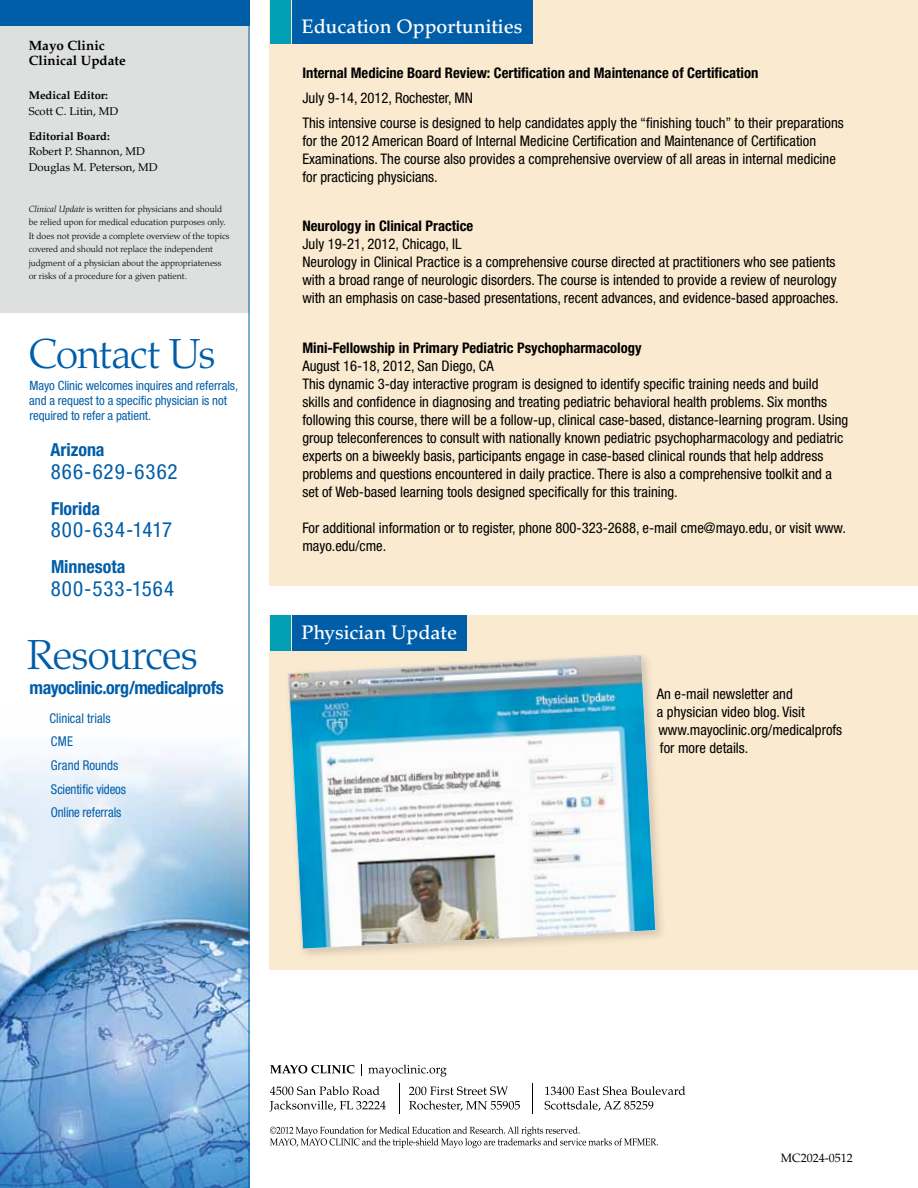
<style>
.page{position:relative;width:918px;height:1188px;background:#fff}
.page>*{position:absolute;margin:0;border:0;box-sizing:border-box;transform-origin:0 0}
.t1{font:300 42px "Palatino LT Std";letter-spacing:-.03em;color:#005da8}
.t2{font:condensed 21px "Helvetica Neue LT Std";letter-spacing:.05em;color:#005da8}
.t3{font:500 19.5px "Palatino LT Std";color:#fff}
.t4{font:700 condensed 18px "Helvetica Neue LT Std";letter-spacing:-.01em;color:#005da8}
.t5{font:condensed 14.7px/18px "Helvetica Neue LT Std";color:#000}
.t6{font:700 condensed 14.7px "Helvetica Neue LT Std";color:#000}
.t7{font:condensed 13.5px/23.7px "Helvetica Neue LT Std";color:#005da8;scale:.95 1}
.t8{font:700 13.5px/15.8px "Palatino LT Std";color:#000}
.t9{font:condensed 12.75px/15px "Helvetica Neue LT Std";letter-spacing:-.005em;color:#005da8}
.t10{font:12px "Palatino LT Std";color:#000}
.t11{font:11.25px/15.8px "Palatino LT Std";color:#000}
.t12{font:700 11.25px "Palatino LT Std";color:#000}
.t13{font:300 9px/13.5px "Palatino LT Std";color:#000}
.s1{font-style:italic}
</style>
<div class="page">
<div style="left:0;top:0;width:249px;height:27px;background:#005da8"></div>
<div style="left:0;top:26px;width:249px;height:287px;background:#dedfdf"></div>
<img style="left:0;top:704px;width:249px;height:484px">
<svg style="left:270px;top:1065px;width:85px;height:9px"></svg>
<svg style="left:361px;top:1064px;width:1px;height:12px"></svg>
<svg style="left:368px;top:1065px;width:79px;height:12px"></svg>
<svg style="left:270px;top:1086px;width:110px;height:9px"></svg>
<svg style="left:409px;top:1086px;width:99px;height:9px"></svg>
<svg style="left:545px;top:1086px;width:140px;height:9px"></svg>
<svg style="left:270px;top:1101px;width:116px;height:11px"></svg>
<hr style="left:399px;top:1083px;width:1px;height:30px;background:#000">
<svg style="left:409px;top:1101px;width:111px;height:10px"></svg>
<hr style="left:533px;top:1083px;width:1px;height:30px;background:#000">
<svg style="left:545px;top:1101px;width:108px;height:10px"></svg>
<svg style="left:270px;top:1127px;width:388px;height:21px"></svg>
<hr style="left:249px;top:0;width:1px;height:1188px;background:#005da8">
<div style="left:270px;top:0;width:648px;height:585px;background:#faead0"></div>
<div style="left:292px;top:0;width:241px;height:44px;background:#005da8"></div>
<div style="left:270px;top:0;width:20px;height:44px;background:#009fb5"></div>
<div style="left:270px;top:615px;width:648px;height:355px;background:#faead0"></div>
<div style="left:292px;top:615px;width:175px;height:35px;background:#005da8"></div>
<div style="left:270px;top:615px;width:20px;height:35px;background:#009fb5"></div>
<div style="left:284px;top:651px;width:384px;height:310px;background:#000;opacity:.16"></div>
<img style="left:288px;top:655px;width:368px;height:294px">
<p class="t8" style="left:29px;top:37px;width:99px">Mayo Clinic<br>Clinical Update</p>
<p class="t12" style="left:29px;top:89px;width:81px">Medical Editor:</p>
<p class="t11" style="left:29px;top:103px;width:91px">Scott C. Litin, MD</p>
<p class="t12" style="left:29px;top:129px;width:83px">Editorial Board:</p>
<p class="t11" style="left:29px;top:144px;width:130px">Robert P. Shannon, MD<br>Douglas M. Peterson, MD</p>
<p class="t13" style="left:29px;top:202px;width:202px"><span class="s1">Clinical Update</span> is written for physicians and should be relied upon for medical education purposes only.<br>It does not provide a complete overview of the topics covered and should not replace the independent judgment of a physician about the appropriateness or risks of a procedure for a given patient.</p>
<h1 class="t1" style="left:28px;top:330px;width:189px">Contact Us</h1>
<p class="t9" style="left:29px;top:378px;width:210px">Mayo Clinic welcomes inquires and referrals, and a request to a specific physician is not required to refer a patient.</p>
<p class="t4" style="left:50px;top:439px;width:56px">Arizona</p>
<h2 class="t2" style="left:51px;top:459px;width:128px">866-629-6362</h2>
<p class="t4" style="left:51px;top:497px;width:51px">Florida</p>
<h2 class="t2" style="left:51px;top:517px;width:123px">800-634-1417</h2>
<p class="t4" style="left:51px;top:556px;width:76px">Minnesota</p>
<h2 class="t2" style="left:51px;top:576px;width:125px">800-533-1564</h2>
<h1 class="t1" style="left:27px;top:630px;width:172px">Resources</h1>
<p class="t4" style="left:30px;top:677px;width:196px">mayoclinic.org/medicalprofs</p>
<p class="t7" style="left:50px;top:706px;width:82px">Clinical trials<br>CME<br>Grand Rounds<br>Scientific videos<br>Online referrals</p>
<h3 class="t3" style="left:301px;top:15px;width:223px">Education Opportunities</h3>
<p class="t6" style="left:302px;top:64px;width:457px">Internal Medicine Board Review: Certification and Maintenance of Certification</p>
<p class="t5" style="left:302px;top:85px;width:543px;line-height:24.8px">July 9-14, 2012, Rochester, MN<br>This intensive course is designed to help candidates apply the “finishing touch” to their preparations</p>
<p class="t5" style="left:302px;top:131px;width:535px">for the 2012 American Board of Internal Medicine Certification and Maintenance of Certification<br>Examinations. The course also provides a comprehensive overview of all areas in internal medicine for practicing physicians.</p>
<p class="t6" style="left:302px;top:217px;width:172px">Neurology in Clinical Practice</p>
<p class="t5" style="left:302px;top:235px;width:538px">July 19-21, 2012, Chicago, IL<br>Neurology in Clinical Practice is a comprehensive course directed at practitioners who see patients with a broad range of neurologic disorders. The course is intended to provide a review of neurology with an emphasis on case-based presentations, recent advances, and evidence-based approaches.</p>
<p class="t6" style="left:302px;top:339px;width:341px">Mini-Fellowship in Primary Pediatric Psychopharmacology</p>
<p class="t5" style="left:302px;top:357px;width:547px">August 16-18, 2012, San Diego, CA<br>This dynamic 3-day interactive program is designed to identify specific training needs and build skills and confidence in diagnosing and treating pediatric behavioral health problems. Six months following this course, there will be a follow-up, clinical case-based, distance-learning program. Using group teleconferences to consult with nationally known pediatric psychopharmacology and pediatric experts on a biweekly basis, participants engage in case-based clinical rounds that help address problems and questions encountered in daily practice. There is also a comprehensive toolkit and a set of Web-based learning tools designed specifically for this training.</p>
<p class="t5" style="left:302px;top:519px;width:545px">For additional information or to register, phone 800-323-2688, e-mail cme@mayo.edu, or visit www. mayo.edu/cme.</p>
<h3 class="t3" style="left:301px;top:621px;width:157px">Physician Update</h3>
<p class="t5" style="left:657px;top:685px;width:187px">An e-mail newsletter and<br>a physician video blog. Visit www.mayoclinic.org/medicalprofs for more details.</p>
<p class="t10" style="left:781px;top:1151px;width:73px">MC2024-0512</p>
</div>
